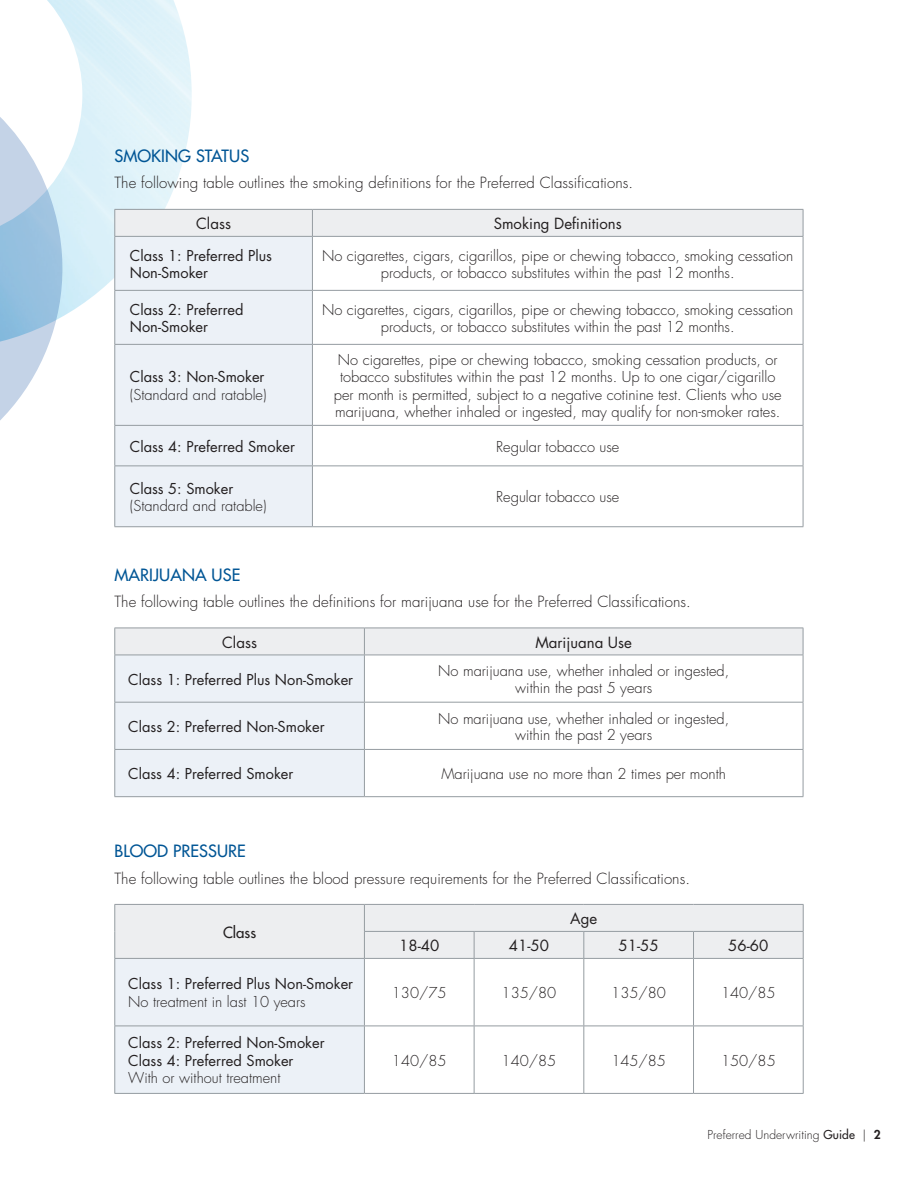
<style>
.page{position:relative;width:918px;height:1188px;background:#fff}
.page>*{position:absolute;margin:0;border:0;box-sizing:border-box;transform-origin:0 0}
.t1{font:500 16.5px "Futura Std";letter-spacing:.005em;color:#005595}
.t2{font:300 15px "Futura Std";letter-spacing:.005em;color:#231f20}
.t3{font:15px "Futura Std";color:#231f20}
.t4{font:500 15px "Futura Std";color:#231f20}
.t5{font:300 14.7px/17.5px "Futura Std";color:#231f20;text-align:center}
.t6{font:14.7px/17.5px "Futura Std";color:#231f20}
.t7{font:300 12px "Futura Std";letter-spacing:.005em;color:#231f20}
.s1{font-weight:500}
.s2{font-weight:800}
</style>
<div class="page">
<img style="left:47px;top:0;width:145px;height:316px">
<svg style="left:0;top:53px;width:64px;height:368px"></svg>
<div style="left:115px;top:237px;width:197px;height:289px;background:#ecf1f7"></div>
<svg style="left:114px;top:209px;width:690px;height:27px;background:#e9eaec"></svg>
<hr style="left:114px;top:236px;width:198px;height:1px;background:#959ca1">
<hr style="left:114px;top:237px;width:1px;height:53px;background:#959ca1">
<hr style="left:312px;top:236px;width:491px;height:1px;background:#959ca1">
<hr style="left:312px;top:237px;width:1px;height:53px;background:#959ca1">
<hr style="left:803px;top:237px;width:1px;height:53px;background:#959ca1">
<hr style="left:114px;top:290px;width:198px;height:1px;background:#959ca1">
<hr style="left:114px;top:291px;width:1px;height:53px;background:#959ca1">
<hr style="left:312px;top:290px;width:491px;height:1px;background:#959ca1">
<hr style="left:312px;top:291px;width:1px;height:53px;background:#959ca1">
<hr style="left:803px;top:291px;width:1px;height:53px;background:#959ca1">
<hr style="left:114px;top:344px;width:198px;height:1px;background:#959ca1">
<hr style="left:114px;top:345px;width:1px;height:80px;background:#959ca1">
<hr style="left:312px;top:344px;width:491px;height:1px;background:#959ca1">
<hr style="left:312px;top:345px;width:1px;height:80px;background:#959ca1">
<hr style="left:803px;top:345px;width:1px;height:80px;background:#959ca1">
<hr style="left:114px;top:425px;width:198px;height:1px;background:#959ca1">
<hr style="left:114px;top:426px;width:1px;height:40px;background:#959ca1">
<hr style="left:312px;top:425px;width:491px;height:1px;background:#959ca1">
<hr style="left:312px;top:426px;width:1px;height:40px;background:#959ca1">
<hr style="left:803px;top:426px;width:1px;height:40px;background:#959ca1">
<hr style="left:114px;top:466px;width:198px;height:1px;background:#959ca1">
<hr style="left:114px;top:466px;width:1px;height:60px;background:#959ca1">
<hr style="left:312px;top:466px;width:491px;height:1px;background:#959ca1">
<hr style="left:312px;top:466px;width:1px;height:60px;background:#959ca1">
<hr style="left:803px;top:466px;width:1px;height:60px;background:#959ca1">
<hr style="left:114px;top:526px;width:198px;height:1px;background:#959ca1">
<hr style="left:312px;top:526px;width:491px;height:1px;background:#959ca1">
<svg style="left:114px;top:904px;width:690px;height:189px"></svg>
<hr style="left:114px;top:958px;width:250px;height:1px;background:#959ca1">
<hr style="left:114px;top:959px;width:1px;height:67px;background:#959ca1">
<hr style="left:364px;top:958px;width:110px;height:1px;background:#959ca1">
<hr style="left:364px;top:959px;width:1px;height:67px;background:#959ca1">
<hr style="left:474px;top:958px;width:110px;height:1px;background:#959ca1">
<hr style="left:474px;top:959px;width:1px;height:67px;background:#959ca1">
<hr style="left:584px;top:958px;width:110px;height:1px;background:#959ca1">
<hr style="left:584px;top:959px;width:1px;height:67px;background:#959ca1">
<hr style="left:694px;top:958px;width:110px;height:1px;background:#959ca1">
<hr style="left:693px;top:959px;width:1px;height:67px;background:#959ca1">
<hr style="left:803px;top:959px;width:1px;height:67px;background:#959ca1">
<hr style="left:114px;top:1026px;width:250px;height:1px;background:#959ca1">
<hr style="left:114px;top:1026px;width:1px;height:67px;background:#959ca1">
<hr style="left:364px;top:1026px;width:110px;height:1px;background:#959ca1">
<hr style="left:364px;top:1026px;width:1px;height:67px;background:#959ca1">
<hr style="left:474px;top:1026px;width:110px;height:1px;background:#959ca1">
<hr style="left:474px;top:1026px;width:1px;height:67px;background:#959ca1">
<hr style="left:584px;top:1026px;width:110px;height:1px;background:#959ca1">
<hr style="left:584px;top:1026px;width:1px;height:67px;background:#959ca1">
<hr style="left:694px;top:1026px;width:110px;height:1px;background:#959ca1">
<hr style="left:693px;top:1026px;width:1px;height:67px;background:#959ca1">
<hr style="left:803px;top:1026px;width:1px;height:67px;background:#959ca1">
<hr style="left:114px;top:1093px;width:250px;height:1px;background:#959ca1">
<hr style="left:364px;top:1093px;width:110px;height:1px;background:#959ca1">
<hr style="left:474px;top:1093px;width:110px;height:1px;background:#959ca1">
<hr style="left:584px;top:1093px;width:110px;height:1px;background:#959ca1">
<hr style="left:694px;top:1093px;width:110px;height:1px;background:#959ca1">
<svg style="left:114px;top:628px;width:690px;height:169px"></svg>
<hr style="left:114px;top:655px;width:250px;height:1px;background:#959ca1">
<hr style="left:114px;top:655px;width:1px;height:47px;background:#959ca1">
<hr style="left:364px;top:655px;width:439px;height:1px;background:#959ca1">
<hr style="left:364px;top:655px;width:1px;height:47px;background:#959ca1">
<hr style="left:803px;top:655px;width:1px;height:47px;background:#959ca1">
<hr style="left:114px;top:702px;width:250px;height:1px;background:#959ca1">
<hr style="left:114px;top:702px;width:1px;height:47px;background:#959ca1">
<hr style="left:364px;top:702px;width:439px;height:1px;background:#959ca1">
<hr style="left:364px;top:702px;width:1px;height:47px;background:#959ca1">
<hr style="left:803px;top:702px;width:1px;height:47px;background:#959ca1">
<hr style="left:114px;top:749px;width:250px;height:1px;background:#959ca1">
<hr style="left:114px;top:750px;width:1px;height:46px;background:#959ca1">
<hr style="left:364px;top:749px;width:439px;height:1px;background:#959ca1">
<hr style="left:364px;top:750px;width:1px;height:46px;background:#959ca1">
<hr style="left:803px;top:750px;width:1px;height:46px;background:#959ca1">
<hr style="left:114px;top:796px;width:250px;height:1px;background:#959ca1">
<hr style="left:364px;top:796px;width:439px;height:1px;background:#959ca1">
<p class="t1" style="left:114px;top:146px;width:136px">SMOKING STATUS</p>
<p class="t2" style="left:114px;top:174px;width:520px">The following table outlines the smoking definitions for the Preferred Classifications.</p>
<p class="t3" style="left:196px;top:214px;width:36px">Class</p>
<p class="t3" style="left:494px;top:214px;width:130px">Smoking Definitions</p>
<p class="t6" style="left:130px;top:247px;width:144px">Class 1: Preferred Plus<br>Non-Smoker</p>
<p class="t5" style="left:322px;top:247px;width:473px">No cigarettes, cigars, cigarillos, pipe or chewing tobacco, smoking cessation products, or tobacco substitutes within the past 12 months.</p>
<p class="t6" style="left:130px;top:301px;width:115px">Class 2: Preferred<br>Non-Smoker</p>
<p class="t5" style="left:322px;top:301px;width:473px">No cigarettes, cigars, cigarillos, pipe or chewing tobacco, smoking cessation products, or tobacco substitutes within the past 12 months.</p>
<p class="t6" style="left:130px;top:368px;width:136px">Class 3: Non-Smoker</p>
<p class="t5" style="left:130px;top:386px;width:138px">(Standard and ratable)</p>
<p class="t5" style="left:334px;top:351px;width:449px">No cigarettes, pipe or chewing tobacco, smoking cessation products, or tobacco substitutes within the past 12 months. Up to one cigar/cigarillo per month is permitted, subject to a negative cotinine test. Clients who use marijuana, whether inhaled or ingested, may qualify for non-smoker rates.</p>
<p class="t6" style="left:130px;top:438px;width:167px">Class 4: Preferred Smoker</p>
<p class="t5" style="left:496px;top:438px;width:125px">Regular tobacco use</p>
<p class="t6" style="left:130px;top:480px;width:105px">Class 5: Smoker</p>
<p class="t5" style="left:130px;top:497px;width:138px">(Standard and ratable)</p>
<p class="t5" style="left:496px;top:489px;width:125px">Regular tobacco use</p>
<p class="t1" style="left:114px;top:564px;width:127px">MARIJUANA USE</p>
<p class="t2" style="left:114px;top:592px;width:578px">The following table outlines the definitions for marijuana use for the Preferred Classifications.</p>
<p class="t3" style="left:222px;top:633px;width:36px">Class</p>
<p class="t3" style="left:535px;top:633px;width:98px">Marijuana Use</p>
<p class="t6" style="left:128px;top:671px;width:226px">Class 1: Preferred Plus Non-Smoker</p>
<p class="t5" style="left:438px;top:663px;width:293px;line-height:16.5px">No marijuana use, whether inhaled or ingested, within the past 5 years</p>
<p class="t6" style="left:128px;top:718px;width:198px">Class 2: Preferred Non-Smoker</p>
<p class="t5" style="left:438px;top:710px;width:293px;line-height:16.5px">No marijuana use, whether inhaled or ingested, within the past 2 years</p>
<p class="t6" style="left:128px;top:765px;width:167px">Class 4: Preferred Smoker</p>
<p class="t5" style="left:441px;top:765px;width:286px">Marijuana use no more than 2 times per month</p>
<p class="t1" style="left:114px;top:841px;width:133px">BLOOD PRESSURE</p>
<p class="t2" style="left:114px;top:869px;width:577px">The following table outlines the blood pressure requirements for the Preferred Classifications.</p>
<p class="t4" style="left:223px;top:923px;width:35px">Class</p>
<p class="t6" style="left:128px;top:975px;width:226px">Class 1: Preferred Plus Non-Smoker</p>
<p class="t5" style="left:128px;top:993px;width:179px">No treatment in last 10 years</p>
<p class="t6" style="left:128px;top:1034px;width:198px">Class 2: Preferred Non-Smoker<br>Class 4: Preferred Smoker</p>
<p class="t5" style="left:128px;top:1070px;width:154px">With or without treatment</p>
<p class="t3" style="left:570px;top:909px;width:28px">Age</p>
<p class="t3" style="left:399px;top:936px;width:42px">18-40</p>
<p class="t3" style="left:509px;top:936px;width:42px">41-50</p>
<p class="t3" style="left:619px;top:936px;width:42px">51-55</p>
<p class="t3" style="left:728px;top:936px;width:42px">56-60</p>
<p class="t5" style="left:392px;top:985px;width:56px">130/75</p>
<p class="t5" style="left:502px;top:985px;width:56px">135/80</p>
<p class="t5" style="left:611px;top:985px;width:56px">135/80</p>
<p class="t5" style="left:721px;top:985px;width:56px">140/85</p>
<p class="t5" style="left:392px;top:1052px;width:56px">140/85</p>
<p class="t5" style="left:502px;top:1052px;width:56px">140/85</p>
<p class="t5" style="left:611px;top:1052px;width:56px">145/85</p>
<p class="t5" style="left:721px;top:1052px;width:56px">150/85</p>
<p class="t7" style="left:707px;top:1127px;width:175px">Preferred Underwriting <span class="s1">Guide</span> | <span class="s2">2</span></p>
</div>
